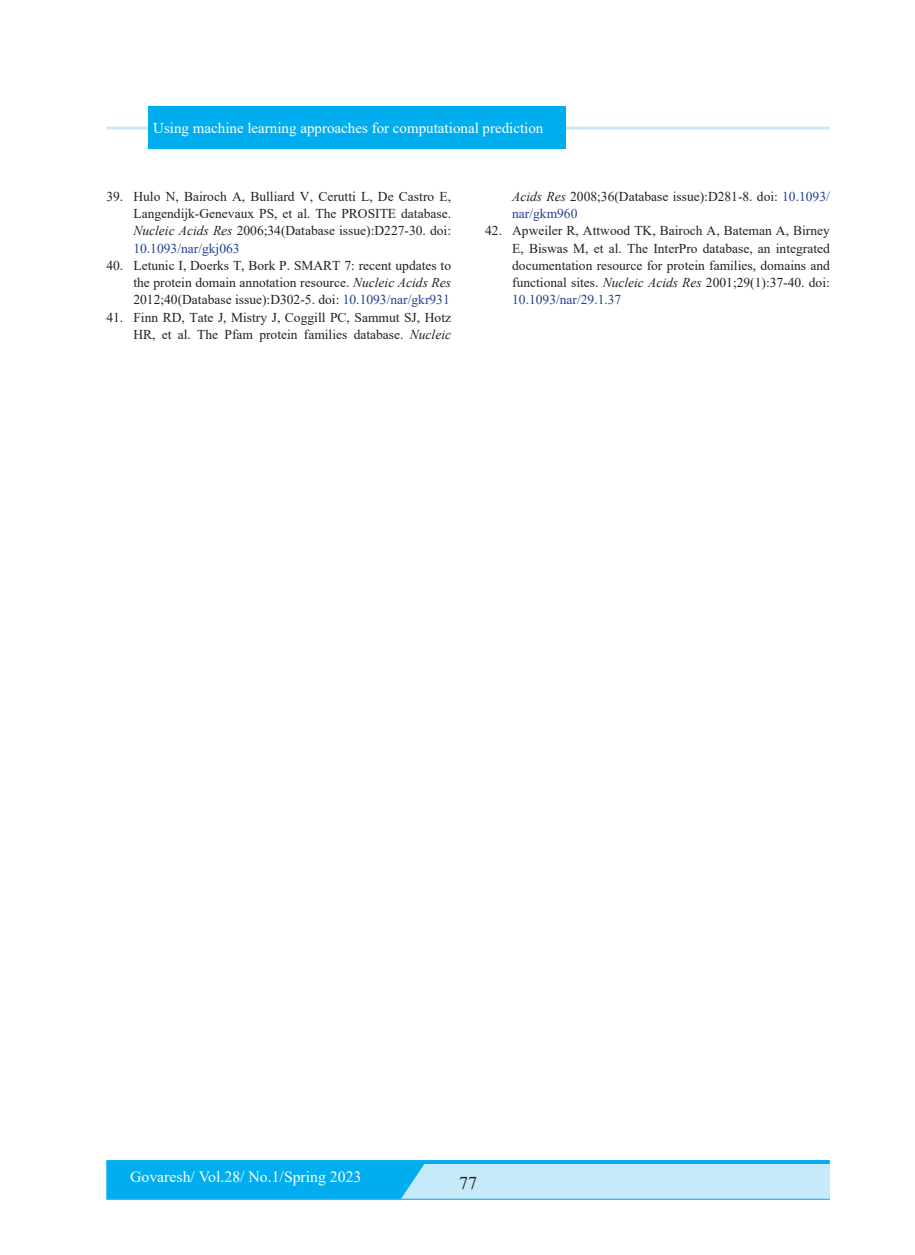
<style>
.page{position:relative;width:915px;height:1255px;background:#fff}
.page>*{position:absolute;margin:0;border:0;box-sizing:border-box;transform-origin:0 0}
.t1{font:18px "Times New Roman";color:#231f20}
.t2{font:15.75px "Times New Roman";color:#fff}
.t3{font:15px "Times New Roman";color:#fff}
.t4{font:13.5px/17.2px "Times New Roman";color:#231f20;text-align:justify}
.s1{font-style:italic}
.s2{color:#253f8e}
</style>
<div class="page">
<div style="left:106px;top:1159px;width:723px;height:5px;background:#00aeef"></div>
<div style="left:106px;top:1164px;width:723px;height:35px;background:#c6eafa"></div>
<hr style="left:106px;top:1198px;width:723px;height:1px;background:#00aeef">
<div style="left:106px;top:1162px;width:319px;height:36px;background:#00aeef"></div>
<hr style="left:106px;top:126px;width:723px;height:3px;background:#c6eafa">
<div style="left:149px;top:106px;width:417px;height:43px;background:#00aeef"></div>
<p class="t3" style="left:153px;top:117px;width:391px">Using machine learning approaches for computational prediction</p>
<p class="t4" style="left:133px;top:187px;width:319px;text-indent:-27px">39. Hulo N, Bairoch A, Bulliard V, Cerutti L, De Castro E, Langendijk-Genevaux PS, et al. The PROSITE database.<br><span class="s1">Nucleic Acids Res</span> 2006;34(Database issue):D227-30. doi:<br><span class="s2">10.1093/nar/gkj063</span></p>
<p class="t4" style="left:133px;top:256px;width:319px;text-indent:-27px">40. Letunic I, Doerks T, Bork P. SMART 7: recent updates to the protein domain annotation resource. <span class="s1">Nucleic Acids Res </span>2012;40(Database issue):D302-5. doi: <span class="s2">10.1093/nar/gkr931</span></p>
<p class="t4" style="left:106px;top:308px;width:346px;text-align:right">41. Finn RD, Tate J, Mistry J, Coggill PC, Sammut SJ, Hotz<br>HR, et al. The Pfam protein families database. <span class="s1">Nucleic</span></p>
<p class="t4" style="left:512px;top:187px;width:319px"><span class="s1">Acids Res</span> 2008;36(Database issue):D281-8. doi: <span class="s2">10.1093/ nar/gkm960</span></p>
<p class="t4" style="left:512px;top:222px;width:319px;text-indent:-27px">42. Apweiler R, Attwood TK, Bairoch A, Bateman A, Birney E, Biswas M, et al. The InterPro database, an integrated documentation resource for protein families, domains and functional sites. <span class="s1">Nucleic Acids Res</span> 2001;29(1):37-40. doi:<br><span class="s2">10.1093/nar/29.1.37</span></p>
<p class="t2" style="left:130px;top:1165px;width:233px">Govaresh/ Vol.28/ No.1/Spring 2023</p>
<h1 class="t1" style="left:459px;top:1170px;width:19px">77</h1>
</div>
